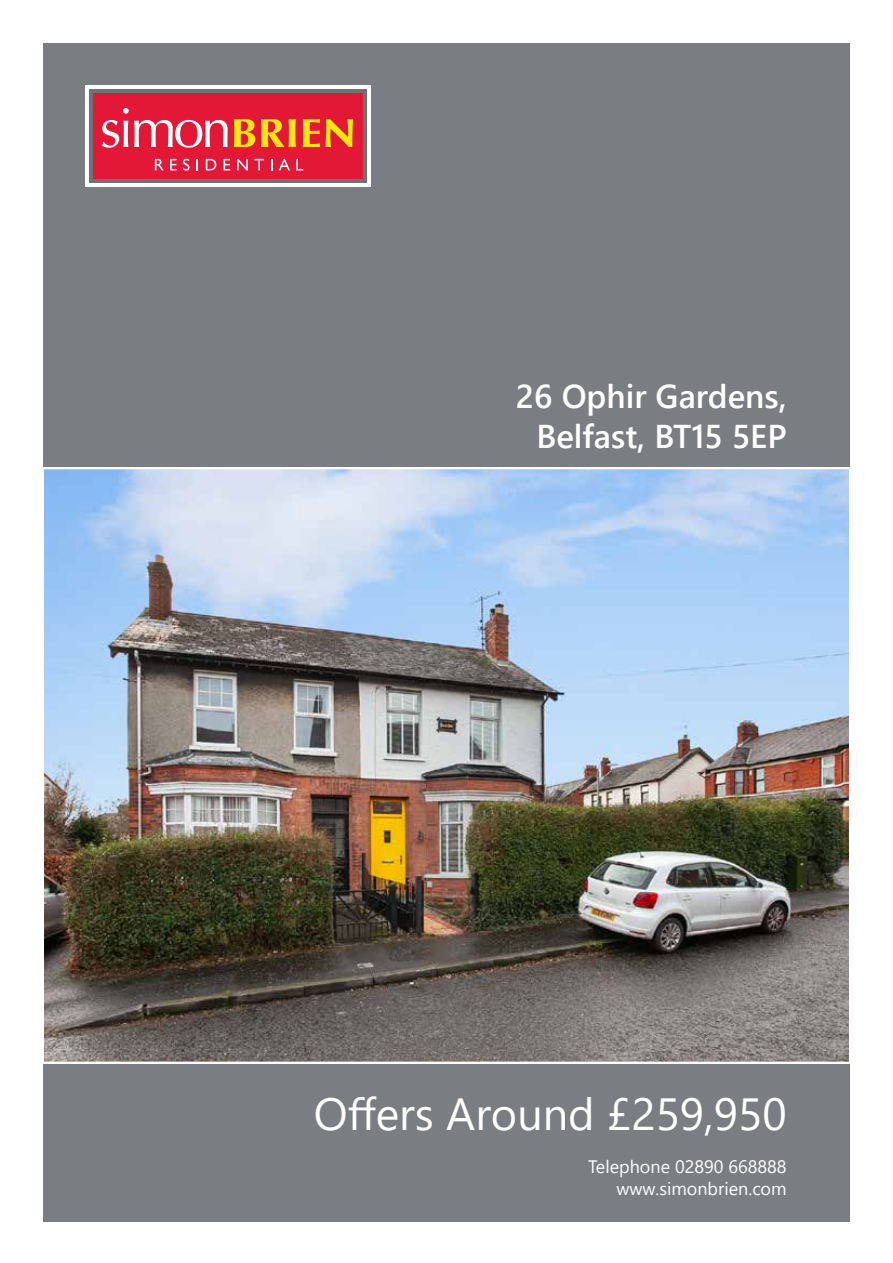
<style>
.page{position:relative;width:893px;height:1263px;background:#fff}
.page>*{position:absolute;margin:0;border:0;box-sizing:border-box;transform-origin:0 0}
.t1{font:45px "Segoe UI";color:#fff}
.t2{font:600 33px/39.6px "Segoe UI";color:#fff;text-align:right}
.t3{font:18px/21.6px "Segoe UI";color:#fff;text-align:right}
</style>
<div class="page">
<div style="left:43px;top:43px;width:807px;height:424px;background:#7a7d82"></div>
<div style="left:43px;top:1064px;width:807px;height:157px;background:#7a7d82"></div>
<img style="left:46px;top:471px;width:801px;height:589px">
<div style="left:85px;top:85px;width:286px;height:102px;background:#fff"></div>
<div style="left:89px;top:89px;width:278px;height:94px;background:#717073"></div>
<div style="left:93px;top:93px;width:270px;height:86px;background:#e31837"></div>
<svg style="left:102px;top:108px;width:126px;height:40px"></svg>
<svg style="left:234px;top:119px;width:21px;height:28px"></svg>
<svg style="left:261px;top:119px;width:35px;height:28px"></svg>
<svg style="left:303px;top:119px;width:50px;height:28px"></svg>
<svg style="left:155px;top:159px;width:9px;height:11px"></svg>
<svg style="left:170px;top:159px;width:7px;height:11px"></svg>
<svg style="left:183px;top:159px;width:7px;height:12px"></svg>
<svg style="left:196px;top:159px;width:2px;height:11px"></svg>
<svg style="left:206px;top:159px;width:10px;height:11px"></svg>
<svg style="left:224px;top:159px;width:6px;height:11px"></svg>
<svg style="left:237px;top:159px;width:11px;height:11px"></svg>
<svg style="left:254px;top:159px;width:10px;height:11px"></svg>
<svg style="left:279px;top:159px;width:11px;height:11px"></svg>
<svg style="left:296px;top:159px;width:7px;height:11px"></svg>
<h2 class="t2" style="left:516px;top:374px;width:272px">26 Ophir Gardens,<br>Belfast, BT15 5EP</h2>
<h1 class="t1" style="left:314px;top:1071px;width:474px">Offers Around £259,950</h1>
<p class="t3" style="left:588px;top:1154px;width:200px">Telephone 02890 668888 www.simonbrien.com</p>
</div>
